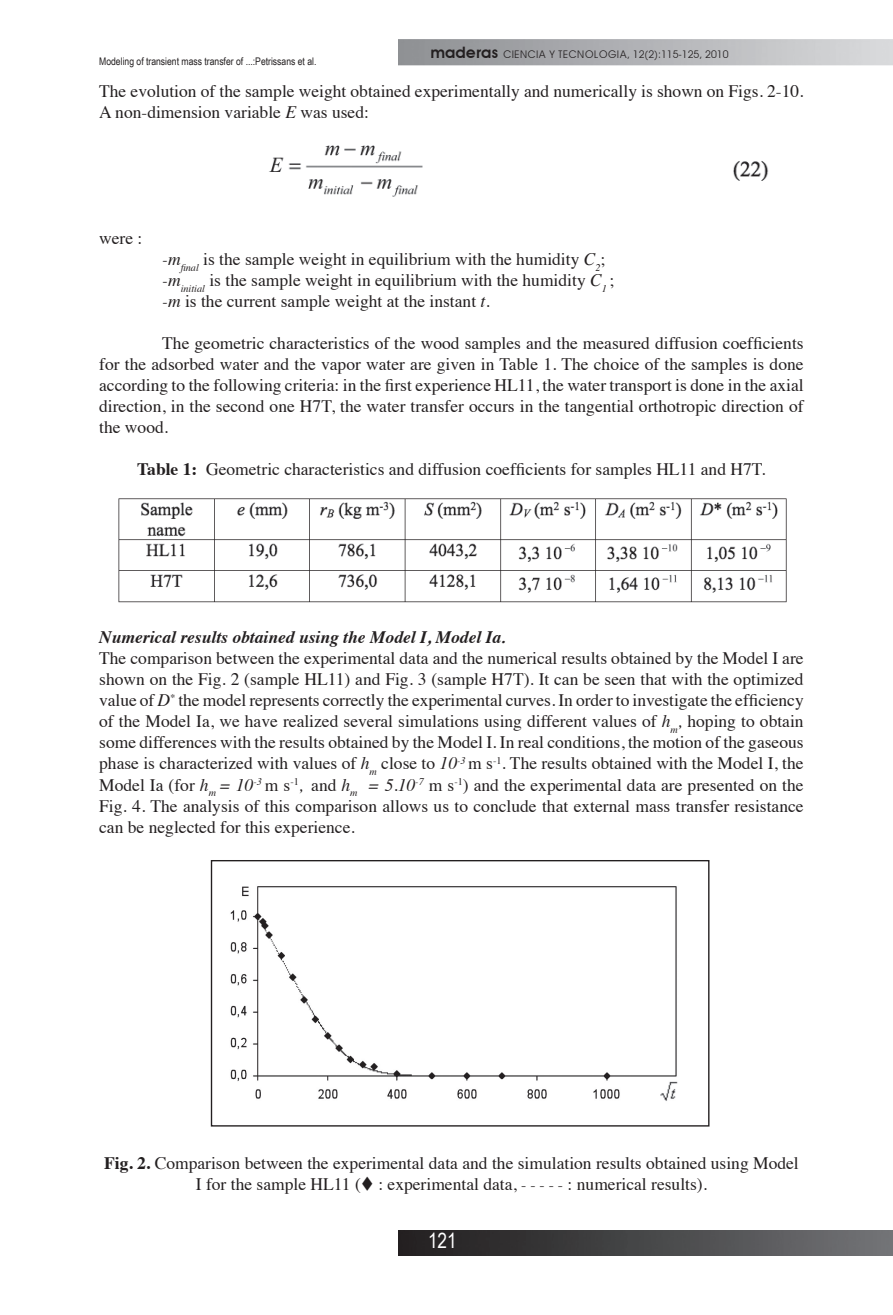
<style>
.page{position:relative;width:893px;height:1315px;background:#fff}
.page>*{position:absolute;margin:0;border:0;box-sizing:border-box;transform-origin:0 0}
.t1{font:21px "Arial Narrow";color:#fff}
.t2{font:17.5px/21px "Times";color:#231f20}
.t3{font:italic 700 17.5px "Times";color:#231f20}
.t4{font:10.5px "Arial Narrow";color:#231f20}
.t5{font:10.5px "Avant Garde";color:#231f20}
.s1{font-weight:600;font-size:15.75px}
.s2{font-style:italic}
.s3{font-weight:700}
.s4{font-size:15.75px}
</style>
<div class="page">
<img style="left:398px;top:1230px;width:495px;height:25px">
<img style="left:269px;top:145px;width:500px;height:52px">
<img style="left:118px;top:498px;width:669px;height:105px">
<img style="left:230px;top:886px;width:448px;height:215px">
<div style="left:211px;top:860px;width:498px;height:266px;border:1px solid #231f20"></div>
<p class="t4" style="left:99px;top:53px;width:219px">Modeling of transient mass transfer of ...:Petrissans et al.</p>
<p class="t5" style="left:430px;top:48px;width:300px"><span class="s1">maderas</span> CIENCIA Y TECNOLOGIA, 12(2):115-125, 2010</p>
<p class="t2" style="left:99px;top:79px;width:706px">The evolution of the sample weight obtained experimentally and numerically is shown on Figs. 2-10.<br>A non-dimension variable <span class="s2">E</span> was used:</p>
<p class="t2" style="left:99px;top:226px;width:45px">were :</p>
<p class="t2" style="left:162px;top:247px;width:453px"><span class="s2">-m</span><sub>final</sub> is the sample weight in equilibrium with the humidity <span class="s2">C</span><sub>2</sub>; <span class="s2">-m</span><sub>initial</sub> is the sample weight in equilibrium with the humidity <span class="s2">C</span><sub>1</sub> ; <span class="s2">-m</span> is the current sample weight at the instant <span class="s2">t</span>.</p>
<p class="t2" style="left:99px;top:331px;width:706px;text-align:justify;text-indent:63px">The geometric characteristics of the wood samples and the measured diffusion coefficients for the adsorbed water and the vapor water are given in Table 1. The choice of the samples is done according to the following criteria: in the first experience HL11, the water transport is done in the axial direction, in the second one H7T, the water transfer occurs in the tangential orthotropic direction of the wood.</p>
<p class="t2" style="left:137px;top:457px;width:630px"><span class="s3">Table 1:</span> Geometric characteristics and diffusion coefficients for samples HL11 and H7T.</p>
<p class="t3" style="left:99px;top:621px;width:408px">Numerical results obtained using the Model I, Model Ia.</p>
<p class="t2" style="left:99px;top:646px;width:706px;text-align:justify">The comparison between the experimental data and the numerical results obtained by the Model I are shown on the Fig. 2 (sample HL11) and Fig. 3 (sample H7T). It can be seen that with the optimized value of <span class="s2">D</span><sup>*</sup> the model represents correctly the experimental curves. In order to investigate the efficiency of the Model Ia, we have realized several simulations using different values of <span class="s2">h</span><sub>m</sub><span class="s2">,</span> hoping to obtain some differences with the results obtained by the Model I. In real conditions, the motion of the gaseous phase is characterized with values of <span class="s2">h</span><sub>m</sub> close to <span class="s2">10</span><sup>-3</sup> m s<sup>-1</sup>. The results obtained with the Model I, the Model Ia (for <span class="s2">h</span><sub>m</sub> <span class="s2">= 10</span><sup>-3</sup> m s<sup>-1</sup><span class="s2">,</span> and <span class="s2">h</span><sub>m</sub> <span class="s2">= 5.10</span><sup>-7</sup> m s<sup>-1</sup>) and the experimental data are presented on the Fig. 4. The analysis of this comparison allows us to conclude that external mass transfer resistance can be neglected for this experience.</p>
<p class="t2" style="left:104px;top:1150px;width:696px;text-align:center"><span class="s3">Fig. 2.</span> Comparison between the experimental data and the simulation results obtained using Model<br>I for the sample HL11 (▼ : experimental data, <span class="s4">- - - - -</span> : numerical results).</p>
<p class="t1" style="left:428px;top:1225px;width:30px">121</p>
</div>
